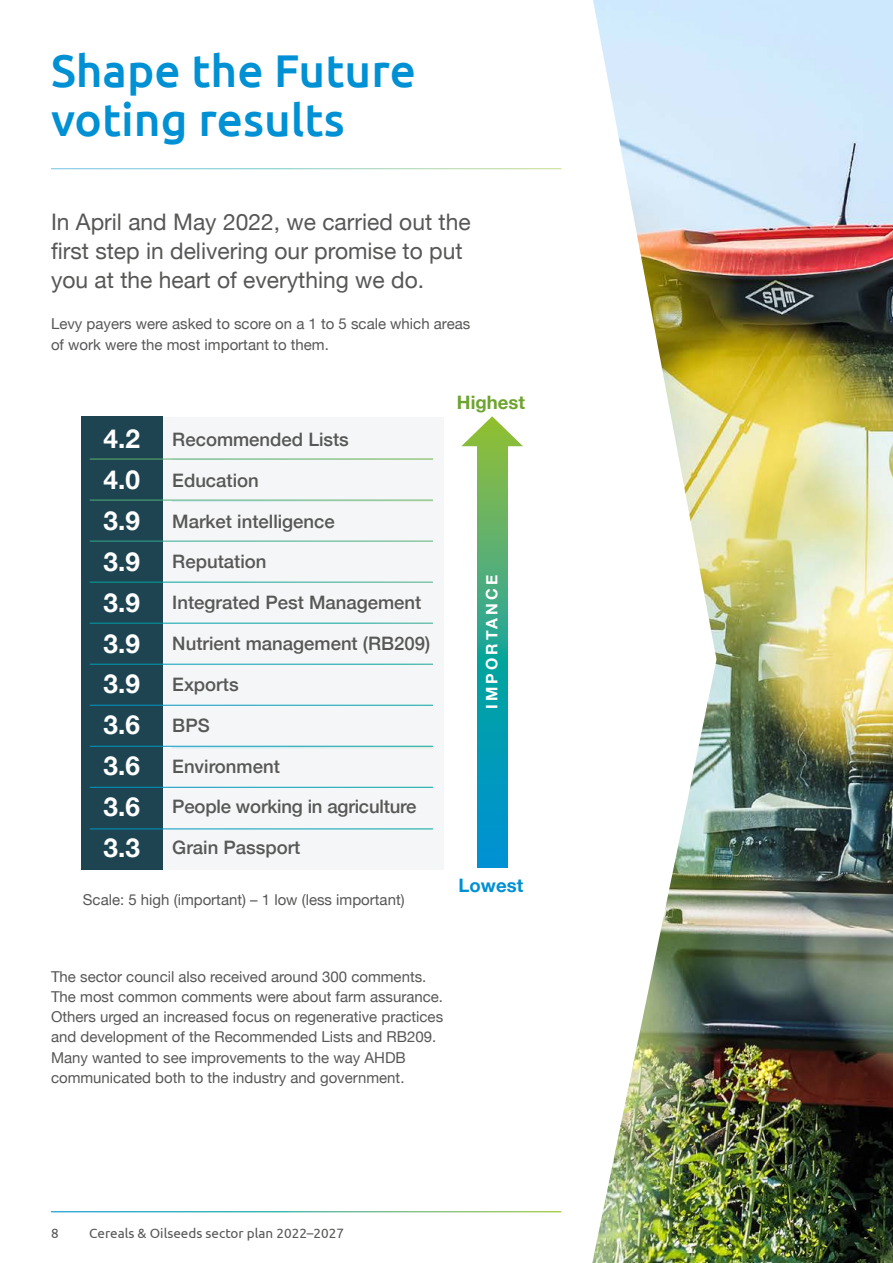
<style>
.page{position:relative;width:893px;height:1263px;background:#fff}
.page>*{position:absolute;margin:0;border:0;box-sizing:border-box;transform-origin:0 0}
.SECTION_TITLES___DTF{font:500 45.9px/49.5px "Ubuntu";color:#0090d4}
.Results_score_number{font:700 26.1px "Helvetica Neue";color:#fff}
.SECTION_INTROS_LARGE{font:22.8px/29px "Helvetica Neue";color:#575756}
.RESULTS_WORKSTREAM{font:500 18.6px "Helvetica Neue";color:#575756}
.t1{font:700 18.6px "Helvetica Neue";color:#6da32f}
.t2{font:700 18.6px "Helvetica Neue";color:#0090d4}
.t3{font:700 15.75px "Helvetica Neue";letter-spacing:.2em;color:#fff}
.MAIN_BODY__DTFF{font:15px/20.2px "Helvetica Neue";color:#575756}
.t4{font:13.5px "Ubuntu";color:#575756}
</style>
<div class="page">
<img style="left:716px;top:0;width:177px;height:1263px">
<svg style="left:477px;top:446px;width:30px;height:422px;background:#2ba594"></svg>
<svg style="left:461px;top:416px;width:62px;height:30px"></svg>
<div style="left:129px;top:417px;width:315px;height:452px;background:#f5f6f8"></div>
<div style="left:82px;top:417px;width:81px;height:453px;background:#1e4451"></div>
<hr style="left:172px;top:458px;width:262px;height:1px;background:#fff">
<hr style="left:172px;top:501px;width:262px;height:1px;background:#fff">
<hr style="left:172px;top:747px;width:262px;height:1px;background:#fff">
<hr style="left:90px;top:458px;width:343px;height:1px;background:#fff">
<hr style="left:90px;top:500px;width:343px;height:1px;background:#fff">
<hr style="left:90px;top:541px;width:343px;height:1px;background:#fff">
<hr style="left:90px;top:582px;width:343px;height:1px;background:#fff">
<hr style="left:90px;top:623px;width:343px;height:1px;background:#fff">
<hr style="left:90px;top:664px;width:343px;height:1px;background:#fff">
<hr style="left:90px;top:705px;width:343px;height:1px;background:#fff">
<hr style="left:90px;top:746px;width:343px;height:1px;background:#fff">
<hr style="left:90px;top:787px;width:343px;height:1px;background:#fff">
<hr style="left:90px;top:828px;width:343px;height:1px;background:#fff">
<img style="left:592px;top:0;width:124px;height:1263px">
<p class="SECTION_TITLES___DTF" style="left:51px;top:44px;width:367px">Shape the Future voting results</p>
<p class="SECTION_INTROS_LARGE" style="left:51px;top:209px;width:421px">In April and May 2022, we carried out the first step in delivering our promise to put you at the heart of everything we do.</p>
<p class="MAIN_BODY__DTFF" style="left:51px;top:315px;width:421px">Levy payers were asked to score on a 1 to 5 scale which areas of work were the most important to them.</p>
<p class="Results_score_number" style="left:104px;top:419px;width:38px">4.2</p>
<p class="Results_score_number" style="left:104px;top:459px;width:38px">4.0</p>
<p class="Results_score_number" style="left:104px;top:500px;width:38px">3.9</p>
<p class="Results_score_number" style="left:104px;top:541px;width:38px">3.9</p>
<p class="Results_score_number" style="left:104px;top:582px;width:38px">3.9</p>
<p class="Results_score_number" style="left:104px;top:623px;width:38px">3.9</p>
<p class="Results_score_number" style="left:104px;top:664px;width:38px">3.9</p>
<p class="Results_score_number" style="left:104px;top:704px;width:38px">3.6</p>
<p class="Results_score_number" style="left:104px;top:745px;width:38px">3.6</p>
<p class="Results_score_number" style="left:104px;top:786px;width:38px">3.6</p>
<p class="Results_score_number" style="left:104px;top:827px;width:38px">3.3</p>
<p class="RESULTS_WORKSTREAM" style="left:172px;top:424px;width:178px">Recommended Lists</p>
<p class="RESULTS_WORKSTREAM" style="left:172px;top:465px;width:88px">Education</p>
<p class="RESULTS_WORKSTREAM" style="left:172px;top:506px;width:164px">Market intelligence</p>
<p class="RESULTS_WORKSTREAM" style="left:172px;top:547px;width:96px">Reputation</p>
<p class="RESULTS_WORKSTREAM" style="left:172px;top:588px;width:251px">Integrated Pest Management</p>
<p class="RESULTS_WORKSTREAM" style="left:172px;top:628px;width:259px">Nutrient management (RB209)</p>
<p class="RESULTS_WORKSTREAM" style="left:172px;top:669px;width:68px">Exports</p>
<p class="RESULTS_WORKSTREAM" style="left:172px;top:710px;width:39px">BPS</p>
<p class="RESULTS_WORKSTREAM" style="left:172px;top:751px;width:109px">Environment</p>
<p class="RESULTS_WORKSTREAM" style="left:172px;top:792px;width:246px">People working in agriculture</p>
<p class="RESULTS_WORKSTREAM" style="left:172px;top:833px;width:130px">Grain Passport</p>
<p class="MAIN_BODY__DTFF" style="left:83px;top:891px;width:323px">Scale: 5 high (important) – 1 low (less important)</p>
<p class="t1" style="left:457px;top:388px;width:69px">Highest</p>
<p class="t3" style="left:480px;top:709px;width:136px;rotate:-90deg">IMPORTANCE</p>
<p class="t2" style="left:459px;top:871px;width:66px">Lowest</p>
<p class="MAIN_BODY__DTFF" style="left:51px;top:967px;width:394px">The sector council also received around 300 comments.<br>The most common comments were about farm assurance.<br>Others urged an increased focus on regenerative practices and development of the Recommended Lists and RB209.<br>Many wanted to see improvements to the way AHDB communicated both to the industry and government.</p>
<p class="t4" style="left:51px;top:1225px;width:9px">8</p>
<p class="t4" style="left:89px;top:1225px;width:256px">Cereals &amp; Oilseeds sector plan 2022–2027</p>
</div>
